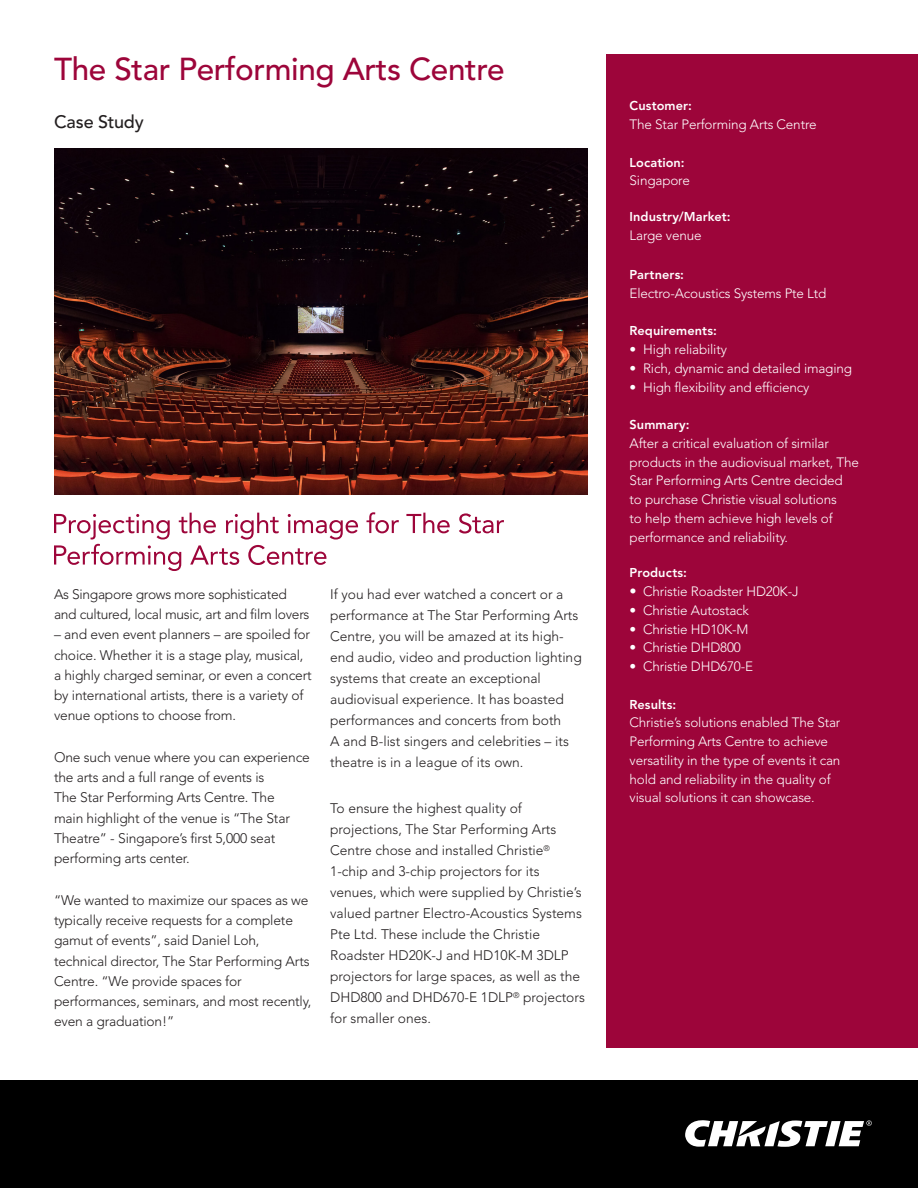
<style>
.page{position:relative;width:918px;height:1188px;background:#fff}
.page>*{position:absolute;margin:0;border:0;box-sizing:border-box;transform-origin:0 0}
.casestudy_title_fina{font:500 31.5px "Avenir LT Std";letter-spacing:-.01em;color:#9d053a}
.title_subhead_May-13{font:500 18px "Avenir LT Std";letter-spacing:-.01em;color:#231f20}
.body_copy_final_May{font:300 13.8px/21px "Avenir LT Std";letter-spacing:-.01em;color:#231f20}
.side_colum_item_fina{font:300 13.5px/18.8px "Avenir LT Std";letter-spacing:-.01em;color:#fff}
.side_colum_item_fina-2{font:800 12.75px "Avenir LT Std";letter-spacing:.005em;color:#fff}
.side_column_title_fi{font:800 12.75px "Avenir LT Std";letter-spacing:.005em;color:#fff}
.s1{font-size:14.25px}
</style>
<div class="page">
<div style="left:0;top:1080px;width:918px;height:108px;background:#000"></div>
<div style="left:606px;top:54px;width:312px;height:994px;background:#9d053a"></div>
<svg style="left:685px;top:1120px;width:187px;height:27px"></svg>
<img style="left:54px;top:149px;width:534px;height:346px">
<svg style="left:54px;top:512px;width:450px;height:59px"></svg>
<p class="casestudy_title_fina" style="left:54px;top:51px;width:452px">The Star Performing Arts Centre</p>
<p class="title_subhead_May-13" style="left:54px;top:111px;width:91px">Case Study</p>
<p class="body_copy_final_May" style="left:54px;top:584px;width:257px;line-height:20.2px">As Singapore grows more sophisticated and cultured, local music, art and film lovers</p>
<p class="body_copy_final_May" style="left:54px;top:625px;width:259px;line-height:20.2px">– and even event planners – are spoiled for choice. Whether it is a stage play, musical, a highly charged seminar, or even a concert by international artists, there is a variety of venue options to choose from.</p>
<p class="body_copy_final_May" style="left:54px;top:747px;width:257px;line-height:20.2px">One such venue where you can experience the arts and a full range of events is<br>The Star Performing Arts Centre. The<br>main highlight of the venue is “The Star Theatre” - Singapore’s first 5,000 seat performing arts center.</p>
<p class="body_copy_final_May" style="left:54px;top:890px;width:259px;line-height:20.2px">“We wanted to maximize our spaces as we typically receive requests for a complete gamut of events”, said Daniel Loh, technical director, The Star Performing Arts Centre. “We provide spaces for performances, seminars, and most recently, even a graduation!”</p>
<p class="body_copy_final_May" style="left:330px;top:584px;width:253px">If you had ever watched a concert or a performance at The Star Performing Arts Centre, you will be amazed at its high&shy;end audio, video and production lighting systems that create an exceptional audiovisual experience. It has boasted performances and concerts from both<br>A and B-list singers and celebrities – its theatre is in a league of its own.</p>
<p class="body_copy_final_May" style="left:330px;top:798px;width:256px">To ensure the highest quality of projections, The Star Performing Arts Centre chose and installed Christie<sup>® </sup>1-chip and 3-chip projectors for its venues, which were supplied by Christie’s valued partner Electro-Acoustics Systems Pte Ltd. These include the Christie Roadster HD20K-J and HD10K-M 3DLP projectors for large spaces, as well as the DHD800 and DHD670-E 1DLP<sup>®</sup> projectors for smaller ones.</p>
<p class="side_column_title_fi" style="left:630px;top:98px;width:64px">Customer:</p>
<p class="side_colum_item_fina" style="left:630px;top:115px;width:188px">The Star Performing Arts Centre</p>
<p class="side_colum_item_fina-2" style="left:630px;top:155px;width:56px">Location:</p>
<p class="side_colum_item_fina" style="left:630px;top:171px;width:62px">Singapore</p>
<p class="side_colum_item_fina-2" style="left:630px;top:209px;width:102px">Industry/Market:</p>
<p class="side_colum_item_fina" style="left:630px;top:226px;width:73px">Large venue</p>
<p class="side_colum_item_fina-2" style="left:630px;top:267px;width:56px">Partners:</p>
<p class="side_colum_item_fina" style="left:630px;top:284px;width:198px">Electro-Acoustics Systems Pte Ltd</p>
<p class="side_column_title_fi" style="left:630px;top:323px;width:89px">Requirements:</p>
<p class="side_colum_item_fina" style="left:630px;top:340px;width:99px">• High reliability</p>
<p class="side_colum_item_fina" style="left:630px;top:359px;width:224px">• Rich, dynamic and detailed imaging</p>
<p class="side_colum_item_fina" style="left:630px;top:378px;width:181px">• High flexibility and efficiency</p>
<p class="side_colum_item_fina-2" style="left:630px;top:417px;width:61px">Summary:</p>
<p class="side_colum_item_fina" style="left:630px;top:434px;width:231px">After a critical evaluation of similar products in the audiovisual market, The Star Performing Arts Centre decided<br>to purchase Christie visual solutions<br>to help them achieve high levels of performance and reliability.</p>
<p class="side_colum_item_fina-2" style="left:630px;top:565px;width:59px">Products:</p>
<p class="side_colum_item_fina" style="left:630px;top:582px;width:170px"><span class="s1">•</span> Christie Roadster HD20K-J</p>
<p class="side_colum_item_fina" style="left:630px;top:601px;width:121px">• Christie Autostack</p>
<p class="side_colum_item_fina" style="left:630px;top:620px;width:120px">• Christie HD10K-M</p>
<p class="side_colum_item_fina" style="left:630px;top:638px;width:113px">• Christie DHD800</p>
<p class="side_colum_item_fina" style="left:630px;top:657px;width:125px">• Christie DHD670-E</p>
<p class="side_colum_item_fina-2" style="left:630px;top:697px;width:48px">Results:</p>
<p class="side_colum_item_fina" style="left:630px;top:713px;width:212px">Christie’s solutions enabled The Star Performing Arts Centre to achieve versatility in the type of events it can hold and reliability in the quality of visual solutions it can showcase.</p>
</div>
